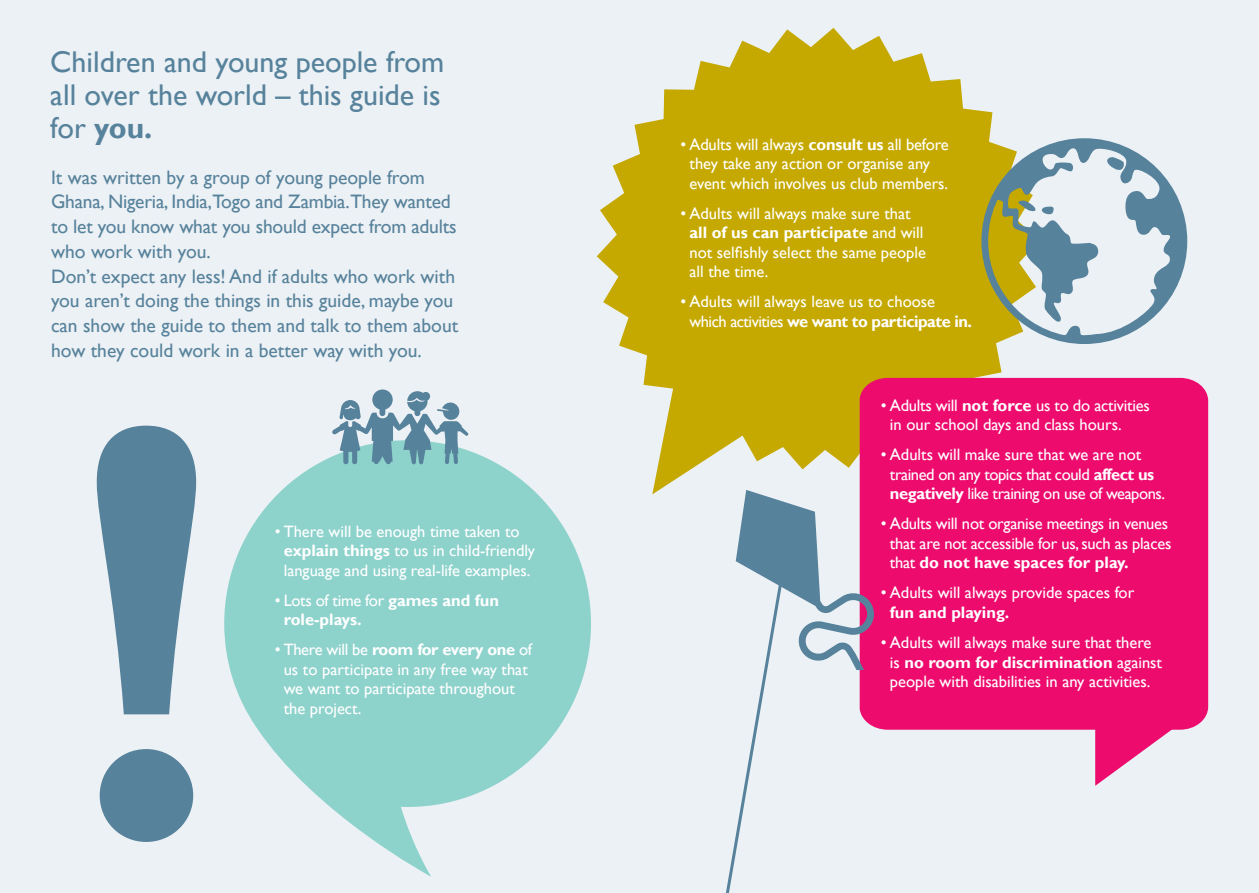
<style>
.page{position:relative;width:1259px;height:893px;background:#ecf1f5}
.page>*{position:absolute;margin:0;border:0;box-sizing:border-box;transform-origin:0 0}
.t1{font:30px/33px "Gill Sans";color:#57829b;text-align:justify}
.t2{font:19.5px/24.8px "Gill Sans";color:#57829b}
.t3{font:16.5px/19.5px "Gill Sans";color:#fff}
.t4{font:16.5px/19.5px "Gill Sans";letter-spacing:-.025em;color:#fff}
.t5{font:700 16.5px/19.5px "Gill Sans";color:#fff}
.s1{font-weight:700}
.s2{font-weight:400}
</style>
<div class="page">
<svg style="left:597px;top:28px;width:442px;height:466px;fill:#c5a901"></svg>
<svg style="left:224px;top:450px;width:367px;height:427px;fill:#8ed2cc"></svg>
<svg style="left:332px;top:389px;width:136px;height:75px"></svg>
<svg style="left:994px;top:138px;width:191px;height:203px"></svg>
<svg style="left:97px;top:426px;width:99px;height:416px"></svg>
<svg style="left:1095px;top:730px;width:76px;height:56px"></svg>
<div style="left:859px;top:378px;width:349px;height:352px;background:#ed0c6e"></div>
<svg style="left:721px;top:490px;width:155px;height:403px"></svg>
<h1 class="t1" style="left:50px;top:46px;width:395px">Children and young people from all over the world – this guide is for <span class="s1">you.</span></h1>
<p class="t2" style="left:51px;top:165px;width:409px">It was written by a group of young people from Ghana, Nigeria, India,Togo and Zambia.They wanted to let you know what you should expect from adults who work with you.<br>Don’t expect any less! And if adults who work with you aren’t doing the things in this guide, maybe you can show the guide to them and talk to them about how they could work in a better way with you.</p>
<p class="t3" style="left:284px;top:522px;width:253px;text-indent:-9px">• There will be enough time taken to <span class="s1">explain things</span> to us in child-friendly language and using real-life examples.</p>
<p class="t5" style="left:284px;top:591px;width:217px;text-indent:-9px"><span class="s2">• Lots of time for</span> games and fun role-plays.</p>
<p class="t3" style="left:284px;top:640px;width:250px;text-indent:-9px">• There will be <span class="s1">room for every one</span> of us to participate in any free way that we want to participate throughout the project.</p>
<p class="t3" style="left:680px;top:135px;width:270px;text-align:center">• Adults will always <span class="s1">consult us</span> all before they take any action or organise any event which involves us club members.</p>
<p class="t3" style="left:689px;top:204px;width:238px;text-indent:-9px">• Adults will always make sure that <span class="s1">all of us can participate</span> and will not selfishly select the same people all the time.</p>
<p class="t3" style="left:689px;top:292px;width:284px;text-indent:-9px">• Adults will always leave us to choose which activities <span class="s1">we want to participate in.</span></p>
<p class="t3" style="left:890px;top:396px;width:261px;text-indent:-9px">• Adults will <span class="s1">not force</span> us to do activities in our school days and class hours.</p>
<p class="t4" style="left:890px;top:445px;width:277px;text-indent:-9px">• Adults will make sure that we are not trained on any topics that could <span class="s1">affect us negatively</span> like training on use of weapons.</p>
<p class="t3" style="left:890px;top:514px;width:283px;text-indent:-9px">• Adults will not organise meetings in venues that are not accessible for us, such as places that <span class="s1">do not have spaces for play.</span></p>
<p class="t3" style="left:881px;top:583px;width:255px">• Adults will always provide spaces for</p>
<p class="t5" style="left:890px;top:603px;width:121px">fun and playing.</p>
<p class="t3" style="left:890px;top:633px;width:274px;text-indent:-9px">• Adults will always make sure that there is <span class="s1">no room for discrimination</span> against people with disabilities in any activities.</p>
</div>
